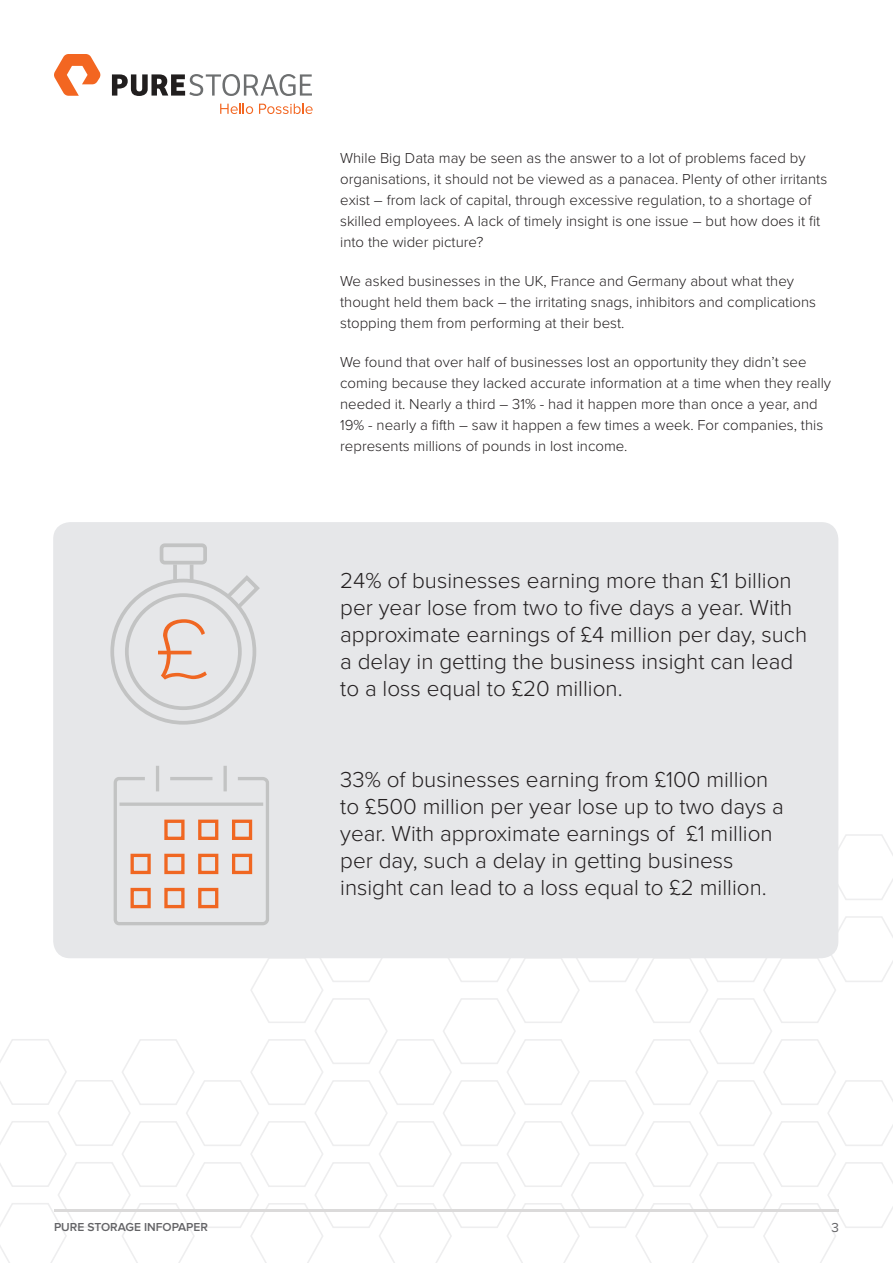
<style>
.page{position:relative;width:893px;height:1263px;background:#fff}
.page>*{position:absolute;margin:0;border:0;box-sizing:border-box;transform-origin:0 0}
.t1{font:78.15px "Shree Dev 0714";color:#f06722}
.t2{font:300 22.5px/27px "Proxima Nova";color:#231f20}
.t3{font:300 15px/21px "Proxima Nova";color:#231f20}
.t4{font:13.5px "Proxima Nova";color:#636366}
.t5{font:600 12px "Proxima Nova";color:#636366}
</style>
<div class="page">
<svg style="left:54px;top:54px;width:47px;height:42px"></svg>
<svg style="left:112px;top:74px;width:200px;height:22px"></svg>
<svg style="left:220px;top:104px;width:33px;height:10px"></svg>
<svg style="left:259px;top:104px;width:54px;height:10px"></svg>
<div style="left:53px;top:522px;width:785px;height:436px;background:#e6e7e9;border-radius:17px"></div>
<div style="left:110px;top:579px;width:146px;height:146px;border:4px solid #c2c3c3;border-radius:50%"></div>
<hr style="left:173px;top:564px;width:4px;height:17px;background:#c2c3c3">
<hr style="left:190px;top:564px;width:3px;height:17px;background:#c2c3c3">
<svg style="left:224px;top:575px;width:36px;height:36px"></svg>
<div style="left:160px;top:543px;width:47px;height:21px;border:4px solid #c2c3c3;border-radius:3px"></div>
<div style="left:125px;top:593px;width:117px;height:117px;border:4px solid #c2c3c3;border-radius:50%"></div>
<hr style="left:156px;top:766px;width:3px;height:25px;background:#c2c3c3">
<svg style="left:223px;top:766px;width:4px;height:9px"></svg>
<svg style="left:1px;top:775px;width:892px;height:488px"></svg>
<div style="left:164px;top:820px;width:21px;height:20px;border:3px solid #f06722"></div>
<div style="left:198px;top:820px;width:20px;height:20px;border:3px solid #f06722"></div>
<div style="left:232px;top:820px;width:20px;height:20px;border:3px solid #f06722"></div>
<div style="left:131px;top:854px;width:20px;height:20px;border:3px solid #f06722"></div>
<div style="left:164px;top:854px;width:21px;height:20px;border:3px solid #f06722"></div>
<div style="left:198px;top:854px;width:20px;height:20px;border:3px solid #f06722"></div>
<div style="left:232px;top:854px;width:20px;height:20px;border:3px solid #f06722"></div>
<div style="left:131px;top:888px;width:20px;height:20px;border:3px solid #f06722"></div>
<div style="left:164px;top:888px;width:21px;height:20px;border:3px solid #f06722"></div>
<div style="left:198px;top:888px;width:20px;height:20px;border:3px solid #f06722"></div>
<p class="t1" style="left:152px;top:603px;width:63px">£</p>
<p class="t5" style="left:54px;top:1220px;width:155px">PURE STORAGE INFOPAPER</p>
<p class="t3" style="left:340px;top:148px;width:488px">While Big Data may be seen as the answer to a lot of problems faced by organisations, it should not be viewed as a panacea. Plenty of other irritants exist – from lack of capital, through excessive regulation, to a shortage of skilled employees. A lack of timely insight is one issue – but how does it fit into the wider picture?</p>
<p class="t3" style="left:340px;top:271px;width:477px">We asked businesses in the UK, France and Germany about what they thought held them back – the irritating snags, inhibitors and complications stopping them from performing at their best.</p>
<p class="t3" style="left:340px;top:352px;width:492px">We found that over half of businesses lost an opportunity they didn’t see coming because they lacked accurate information at a time when they really needed it. Nearly a third – 31% - had it happen more than once a year, and 19% - nearly a fifth – saw it happen a few times a week. For companies, this represents millions of pounds in lost income.</p>
<p class="t2" style="left:340px;top:567px;width:468px">24% of businesses earning more than £1 billion per year lose from two to five days a year. With approximate earnings of £4 million per day, such a delay in getting the business insight can lead to a loss equal to £20 million.</p>
<p class="t2" style="left:340px;top:766px;width:445px">33% of businesses earning from £100 million to £500 million per year lose up to two days a year. With approximate earnings of £1 million per day, such a delay in getting business insight can lead to a loss equal to £2 million.</p>
<p class="t4" style="left:831px;top:1220px;width:9px">3</p>
</div>
